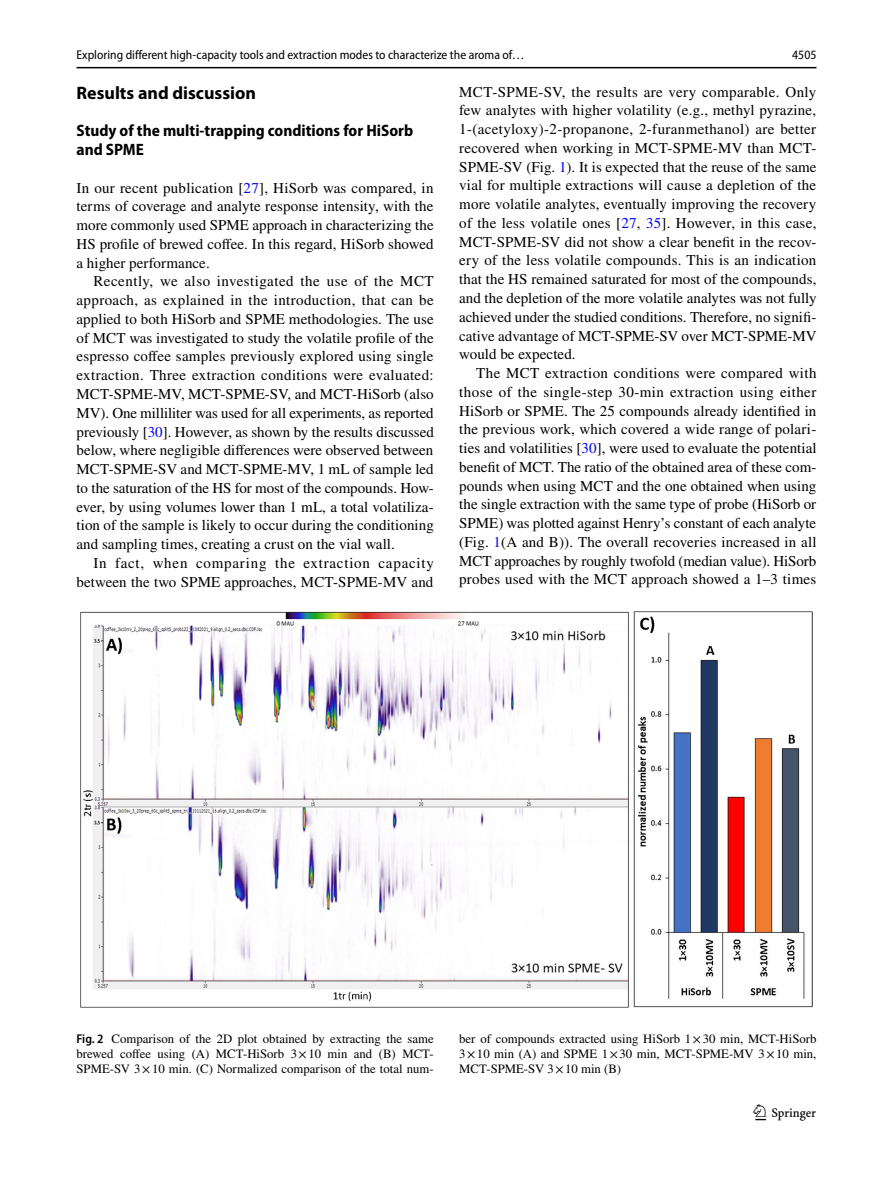
<style>
.page{position:relative;width:893px;height:1187px;background:#fff}
.page>*{position:absolute;margin:0;border:0;box-sizing:border-box;transform-origin:0 0}
.t1{font:22.5px "Springnew Regular 3";color:#000}
.t2{font:700 18px "Myriad Pro";color:#000}
.t3{font:700 semi-condensed 16.5px/18.8px "Myriad Pro";color:#000}
.t4{font:15px/18.8px "STIX";letter-spacing:.005em;color:#000;text-align:justify}
.t5{font:15px/18.8px "STIX";letter-spacing:.03em;color:#000;text-align:right}
.t6{font:12.75px/15px "STIX";color:#000;text-align:justify}
.t7{font:12.75px "Myriad Pro Semi Cn 3";color:#000}
.t8{font:semi-condensed 12.75px "Myriad Pro";color:#000}
.s1{color:#00f}
.s2{font-family:"Myriad Pro";font-weight:600;font-stretch:semi-condensed}
</style>
<div class="page">
<hr style="left:77px;top:67px;width:739px;height:1px;background:#000">
<img style="left:81px;top:611px;width:731px;height:396px">
<p class="t7" style="left:77px;top:48px;width:450px">Exploring different high‑capacity tools and extraction modes to characterize the aroma of…</p>
<p class="t8" style="left:792px;top:48px;width:26px">4505</p>
<p class="t2" style="left:77px;top:81px;width:181px">Results and discussion</p>
<p class="t3" style="left:77px;top:122px;width:338px">Study of the multi‑trapping conditions for HiSorb and SPME</p>
<p class="t4" style="left:77px;top:179px;width:359px">In our recent publication [<span class="s1">27</span>], HiSorb was compared, in terms of coverage and analyte response intensity, with the more commonly used SPME approach in characterizing the HS profile of brewed coffee. In this regard, HiSorb showed a higher performance.</p>
<p class="t4" style="left:77px;top:273px;width:359px;text-indent:17px">Recently, we also investigated the use of the MCT approach, as explained in the introduction, that can be applied to both HiSorb and SPME methodologies. The use of MCT was investigated to study the volatile profile of the espresso coffee samples previously explored using single extraction. Three extraction conditions were evaluated:<br>MCT-SPME-MV, MCT-SPME-SV, and MCT-HiSorb (also MV). One milliliter was used for all experiments, as reported previously [<span class="s1">30</span>]. However, as shown by the results discussed below, where negligible differences were observed between MCT-SPME-SV and MCT-SPME-MV, 1 mL of sample led to the saturation of the HS for most of the compounds. How&shy;ever, by using volumes lower than 1 mL, a total volatiliza&shy;tion of the sample is likely to occur during the conditioning and sampling times, creating a crust on the vial wall.</p>
<p class="t5" style="left:77px;top:554px;width:359px">In fact, when comparing the extraction capacity between the two SPME approaches, MCT-SPME-MV and</p>
<p class="t4" style="left:459px;top:83px;width:359px">MCT-SPME-SV, the results are very comparable. Only few analytes with higher volatility (e.g., methyl pyrazine, 1-(acetyloxy)-2-propanone, 2-furanmethanol) are better recovered when working in MCT-SPME-MV than MCT-SPME-SV (Fig. <span class="s1">1</span>). It is expected that the reuse of the same vial for multiple extractions will cause a depletion of the more volatile analytes, eventually improving the recovery of the less volatile ones [<span class="s1">27</span>, <span class="s1">35</span>]. However, in this case, MCT-SPME-SV did not show a clear benefit in the recov&shy;ery of the less volatile compounds. This is an indication that the HS remained saturated for most of the compounds, and the depletion of the more volatile analytes was not fully achieved under the studied conditions. Therefore, no signifi&shy;cative advantage of MCT-SPME-SV over MCT-SPME-MV would be expected.</p>
<p class="t4" style="left:459px;top:364px;width:359px;text-indent:17px">The MCT extraction conditions were compared with those of the single-step 30-min extraction using either HiSorb or SPME. The 25 compounds already identified in the previous work, which covered a wide range of polari&shy;ties and volatilities [<span class="s1">30</span>], were used to evaluate the potential benefit of MCT. The ratio of the obtained area of these com&shy;pounds when using MCT and the one obtained when using the single extraction with the same type of probe (HiSorb or SPME) was plotted against Henry’s constant of each analyte (Fig. <span class="s1">1</span>(A and B)). The overall recoveries increased in all MCT approaches by roughly twofold (median value). HiSorb probes used with the MCT approach showed a 1–3 times</p>
<p class="t6" style="left:77px;top:1031px;width:359px"><span class="s2">Fig. 2</span> Comparison of the 2D plot obtained by extracting the same brewed coffee using (A) MCT-HiSorb 3×10 min and (B) MCT-SPME-SV 3×10 min. (C) Normalized comparison of the total num-</p>
<p class="t6" style="left:459px;top:1031px;width:359px">ber of compounds extracted using HiSorb 1×30 min, MCT-HiSorb 3×10 min (A) and SPME 1×30 min, MCT-SPME-MV 3×10 min, MCT-SPME-SV 3×10 min (B)</p>
<h1 class="t1" style="left:755px;top:1104px;width:62px">1 3</h1>
</div>
